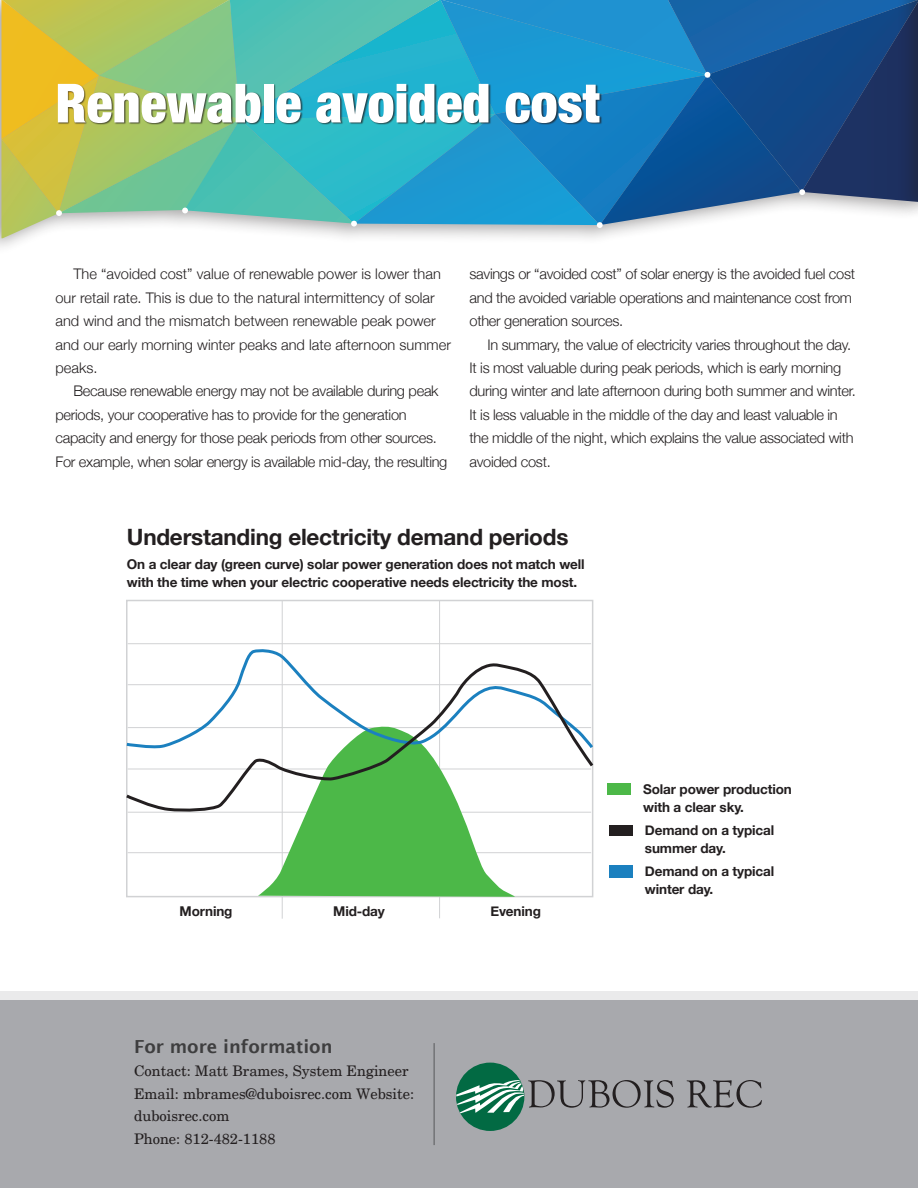
<style>
.page{position:relative;width:918px;height:1188px;background:#fff}
.page>*{position:absolute;margin:0;border:0;box-sizing:border-box;transform-origin:0 0}
.t1{font:900 condensed 54px "Helvetica Neue";color:#fff}
.t2{font:700 22.5px "Helvetica Neue";letter-spacing:-.01em;color:#231f20}
.t3{font:600 18px "Lucida Sans";color:#3e3e3f}
.t4{font:300 14.7px/23.4px "Helvetica Neue";letter-spacing:-.02em;color:#231f20}
.t5{font:300 14.7px/23.4px "Helvetica Neue";color:#231f20}
.t6{font:14.7px/22.5px "New Century Schlbk";color:#231f20}
.t7{font:700 13.5px/18px "Helvetica Neue";letter-spacing:-.01em;color:#231f20}
</style>
<div class="page">
<div style="left:0;top:992px;width:918px;height:196px;background:#a8a9ad"></div>
<svg style="left:2px;top:0;width:895px;height:238px;background:#559da6"></svg>
<div style="left:58px;top:84px;width:544px;height:41px;background:#231f20;opacity:.75"></div>
<div style="left:126px;top:600px;width:467px;height:297px;background:#fff;border:2px solid #d1d2d4"></div>
<hr style="left:128px;top:643px;width:463px;height:1px;background:#d1d2d4">
<hr style="left:282px;top:601px;width:1px;height:318px;background:#d1d2d4">
<hr style="left:439px;top:601px;width:1px;height:317px;background:#d1d2d4">
<hr style="left:128px;top:852px;width:463px;height:1px;background:#d1d2d4">
<svg style="left:258px;top:814px;width:257px;height:83px;fill:#4cb848"></svg>
<svg style="left:126px;top:646px;width:468px;height:16px"></svg>
<svg style="left:126px;top:662px;width:468px;height:152px"></svg>
<div style="left:607px;top:783px;width:24px;height:12px;background:#4cb848"></div>
<div style="left:609px;top:825px;width:23px;height:11px;background:#231f20"></div>
<div style="left:609px;top:865px;width:23px;height:13px;background:#1b80bf"></div>
<div style="left:897px;top:0;width:21px;height:220px;background:#231f20;opacity:.4"></div>
<hr style="left:434px;top:1043px;width:1px;height:102px;background:#57585a">
<svg style="left:687px;top:1080px;width:75px;height:28px"></svg>
<div style="left:456px;top:1063px;width:68px;height:68px;background:#026a43;border-radius:50%"></div>
<svg style="left:456px;top:1079px;width:218px;height:34px"></svg>
<p class="t1" style="left:56px;top:59px;width:546px">Renewable avoided cost</p>
<p class="t5" style="left:55px;top:261px;width:397px;text-indent:18px">The “avoided cost” value of renewable power is lower than our retail rate. This is due to the natural intermittency of solar and wind and the mismatch between renewable peak power and our early morning winter peaks and late afternoon summer peaks.</p>
<p class="t4" style="left:55px;top:378px;width:393px;text-indent:18px">Because renewable energy may not be available during peak periods, your cooperative has to provide for the generation capacity and energy for those peak periods from other sources.<br>For example, when solar energy is available mid-day, the resulting</p>
<p class="t4" style="left:470px;top:261px;width:387px">savings or “avoided cost” of solar energy is the avoided fuel cost and the avoided variable operations and maintenance cost from other generation sources.</p>
<p class="t4" style="left:470px;top:332px;width:388px;text-indent:18px">In summary, the value of electricity varies throughout the day.<br>It is most valuable during peak periods, which is early morning during winter and late afternoon during both summer and winter.<br>It is less valuable in the middle of the day and least valuable in the middle of the night, which explains the value associated with avoided cost.</p>
<p class="t2" style="left:127px;top:519px;width:443px">Understanding electricity demand periods</p>
<p class="t7" style="left:127px;top:556px;width:459px">On a clear day (green curve) solar power generation does not match well with the time when your electric cooperative needs electricity the most.</p>
<p class="t7" style="left:180px;top:902px;width:54px">Morning</p>
<p class="t7" style="left:333px;top:902px;width:53px">Mid-day</p>
<p class="t7" style="left:490px;top:902px;width:52px">Evening</p>
<p class="t3" style="left:134px;top:1036px;width:200px">For more information</p>
<p class="t6" style="left:134px;top:1060px;width:282px">Contact: Matt Brames, System Engineer<br>Email: mbrames@duboisrec.com Website: duboisrec.com<br>Phone: 812-482-1188</p>
<p class="t7" style="left:643px;top:780px;width:150px">Solar power production with a clear sky.</p>
<p class="t7" style="left:645px;top:821px;width:131px">Demand on a typical summer day.</p>
<p class="t7" style="left:645px;top:862px;width:131px">Demand on a typical winter day.</p>
</div>
